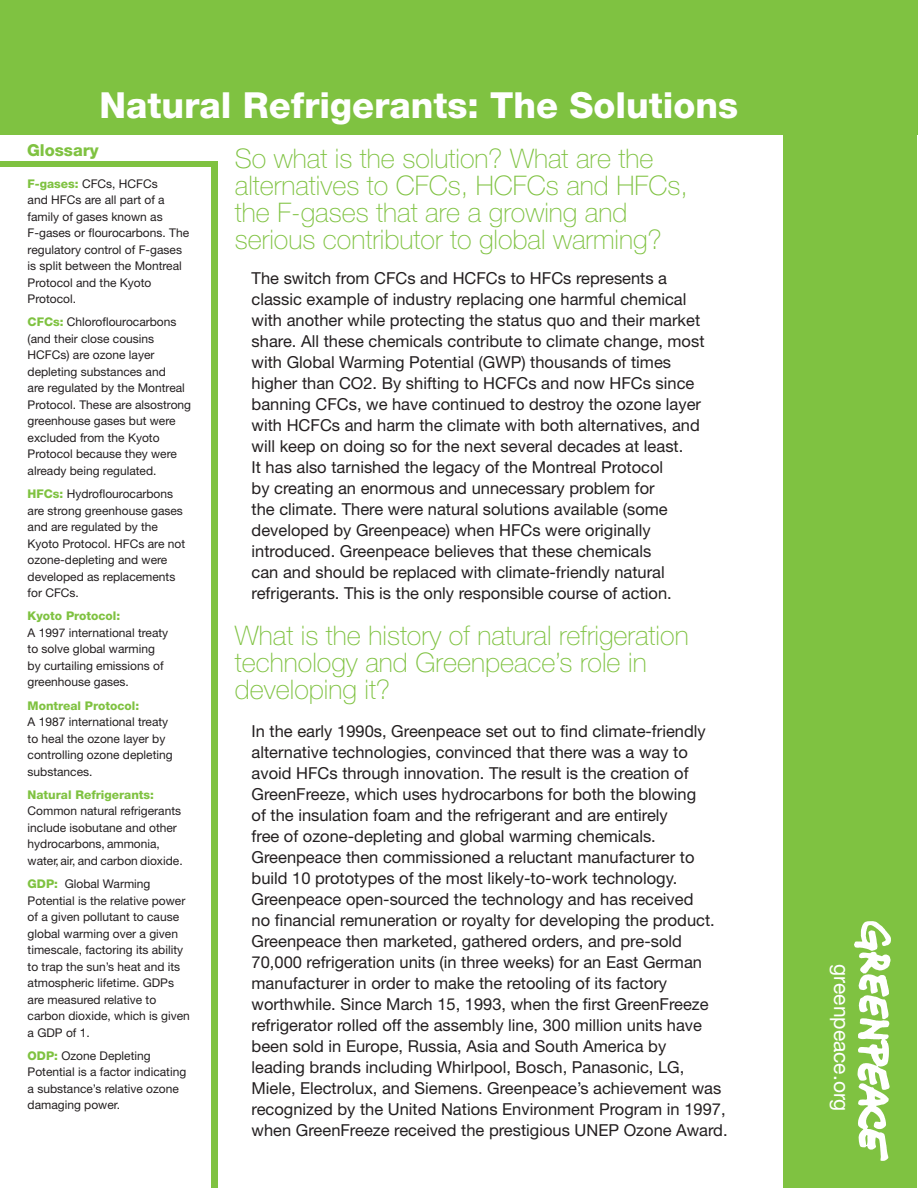
<style>
.page{position:relative;width:918px;height:1188px;background:#fff}
.page>*{position:absolute;margin:0;border:0;box-sizing:border-box;transform-origin:0 0}
.t1{font:800 36px "Helvetica Neue LT Pro";color:#fff}
.t2{font:100 27px/27px "Helvetica Neue LT Pro";color:#7fc241}
.t3{font:21px "Helvetica Neue LT Pro";color:#fff}
.t4{font:16.5px/21px "Helvetica Neue LT Pro";color:#231f20}
.t5{font:800 16.5px "Helvetica Neue LT Pro";color:#7fc241}
.t6{font:12px/16.5px "Helvetica Neue LT Pro";color:#231f20}
.t7{font:800 12px "Helvetica Neue LT Pro";color:#7fc241}
.s1{font-weight:800;color:#7fc241}
</style>
<div class="page">
<div style="left:784px;top:94px;width:133px;height:1094px;background:#7fc241"></div>
<div style="left:0;top:0;width:917px;height:134px;background:#7fc241"></div>
<svg style="left:854px;top:921px;width:37px;height:240px"></svg>
<div style="left:0;top:162px;width:218px;height:5px;background:#7fc241"></div>
<div style="left:212px;top:162px;width:6px;height:1026px;background:#7fc241"></div>
<h1 class="t1" style="left:99px;top:84px;width:640px">Natural Refrigerants: The Solutions</h1>
<p class="t5" style="left:27px;top:140px;width:73px">Glossary</p>
<h2 class="t2" style="left:235px;top:144px;width:454px">So what is the solution? What are the alternatives to CFCs, HCFCs and HFCs, the F-gases that are a growing and serious contributor to global warming?</h2>
<p class="t4" style="left:252px;top:267px;width:454px">The switch from CFCs and HCFCs to HFCs represents a classic example of industry replacing one harmful chemical with another while protecting the status quo and their market share. All these chemicals contribute to climate change, most with Global Warming Potential (GWP) thousands of times higher than CO2. By shifting to HCFCs and now HFCs since banning CFCs, we have continued to destroy the ozone layer with HCFCs and harm the climate with both alternatives, and will keep on doing so for the next several decades at least.<br>It has also tarnished the legacy of the Montreal Protocol<br>by creating an enormous and unnecessary problem for<br>the climate. There were natural solutions available (some developed by Greenpeace) when HFCs were originally introduced. Greenpeace believes that these chemicals<br>can and should be replaced with climate-friendly natural refrigerants. This is the only responsible course of action.</p>
<h2 class="t2" style="left:235px;top:622px;width:455px">What is the history of natural refrigeration technology and Greenpeace’s role in developing it?</h2>
<p class="t4" style="left:252px;top:720px;width:478px">In the early 1990s, Greenpeace set out to find climate-friendly alternative technologies, convinced that there was a way to avoid HFCs through innovation. The result is the creation of GreenFreeze, which uses hydrocarbons for both the blowing<br>of the insulation foam and the refrigerant and are entirely<br>free of ozone-depleting and global warming chemicals.<br>Greenpeace then commissioned a reluctant manufacturer to build 10 prototypes of the most likely-to-work technology.<br>Greenpeace open-sourced the technology and has received<br>no financial remuneration or royalty for developing the product.<br>Greenpeace then marketed, gathered orders, and pre-sold 70,000 refrigeration units (in three weeks) for an East German manufacturer in order to make the retooling of its factory worthwhile. Since March 15, 1993, when the first GreenFreeze refrigerator rolled off the assembly line, 300 million units have been sold in Europe, Russia, Asia and South America by<br>leading brands including Whirlpool, Bosch, Panasonic, LG, Miele, Electrolux, and Siemens. Greenpeace’s achievement was recognized by the United Nations Environment Program in 1997, when GreenFreeze received the prestigious UNEP Ozone Award.</p>
<p class="t6" style="left:28px;top:175px;width:163px"><span class="s1">F-gases:</span> CFCs, HCFCs<br>and HFCs are all part of a family of gases known as<br>F-gases or flourocarbons. The regulatory control of F-gases is split between the Montreal<br>Protocol and the Kyoto<br>Protocol.</p>
<p class="t6" style="left:28px;top:314px;width:165px"><span class="s1">CFCs:</span> Chloroflourocarbons (and their close cousins<br>HCFCs) are ozone layer depleting substances and<br>are regulated by the Montreal<br>Protocol. These are alsostrong greenhouse gases but were excluded from the Kyoto<br>Protocol because they were already being regulated.</p>
<p class="t6" style="left:28px;top:485px;width:159px"><span class="s1">HFCs:</span> Hydroflourocarbons are strong greenhouse gases and are regulated by the<br>Kyoto Protocol. HFCs are not ozone-depleting and were developed as replacements for CFCs.</p>
<p class="t7" style="left:28px;top:609px;width:94px">Kyoto Protocol:</p>
<p class="t6" style="left:28px;top:624px;width:142px">A 1997 international treaty to solve global warming by curtailing emissions of greenhouse gases.</p>
<p class="t7" style="left:28px;top:698px;width:113px">Montreal Protocol:</p>
<p class="t6" style="left:28px;top:713px;width:147px">A 1987 international treaty to heal the ozone layer by controlling ozone depleting substances.</p>
<p class="t7" style="left:28px;top:788px;width:128px">Natural Refrigerants:</p>
<p class="t6" style="left:28px;top:803px;width:157px">Common natural refrigerants include isobutane and other hydrocarbons, ammonia, water, air, and carbon dioxide.</p>
<p class="t6" style="left:28px;top:875px;width:164px"><span class="s1">GDP:</span> Global Warming<br>Potential is the relative power of a given pollutant to cause global warming over a given timescale, factoring its ability to trap the sun’s heat and its atmospheric lifetime. GDPs are measured relative to carbon dioxide, which is given a GDP of 1.</p>
<p class="t6" style="left:28px;top:1047px;width:160px"><span class="s1">ODP:</span> Ozone Depleting<br>Potential is a factor indicating a substance’s relative ozone damaging power.</p>
<p class="t3" style="left:855px;top:964px;width:148px;rotate:90deg">greenpeace.org</p>
</div>
